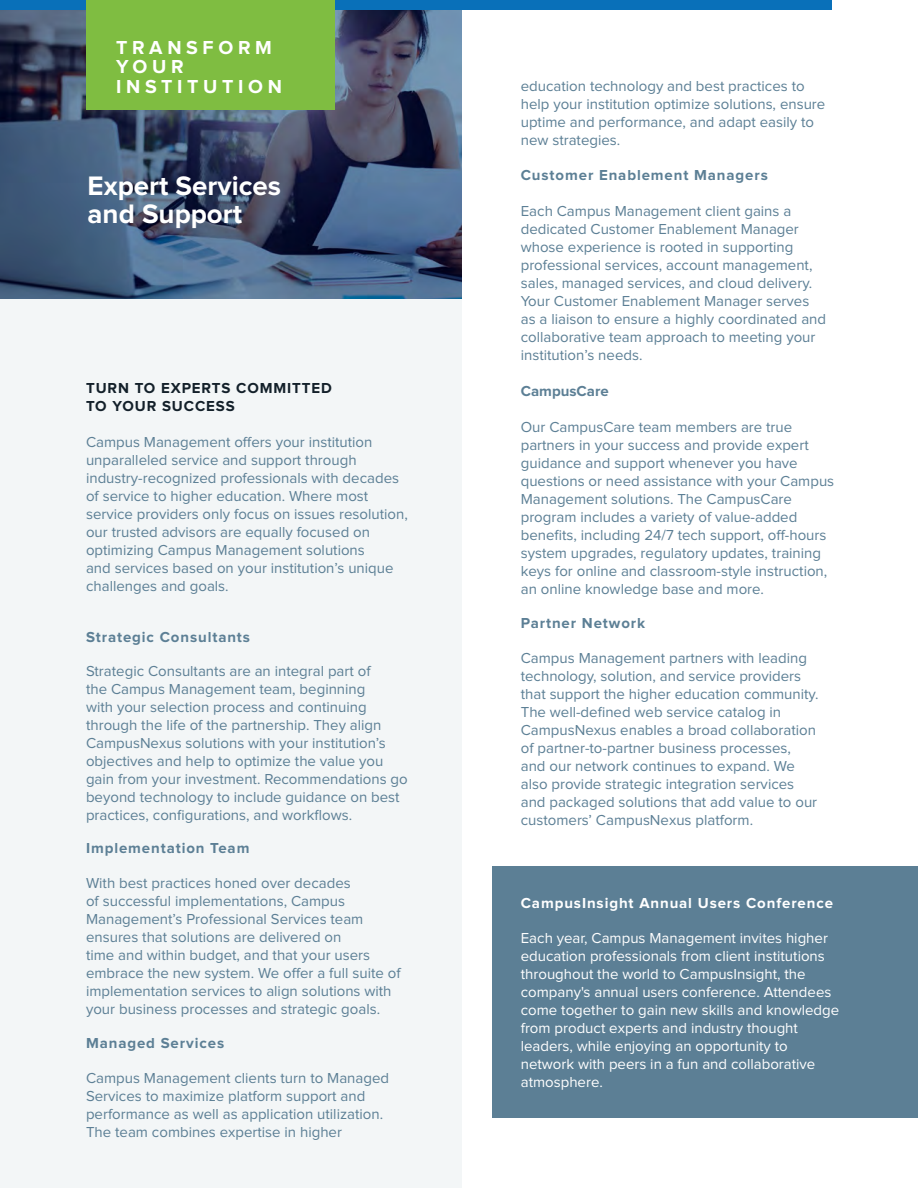
<style>
.page{position:relative;width:918px;height:1188px;background:#fff}
.page>*{position:absolute;margin:0;border:0;box-sizing:border-box;transform-origin:0 0}
.t1{font:700 27.75px/27.8px "Proxima Nova";color:#fff}
.t2{font:700 19.5px "Proxima Nova";letter-spacing:.24em;color:#fff}
.t3{font:15px/18px "Proxima Nova";color:#5c7f95}
.t4{font:15px/18px "Proxima Nova";color:#fff}
.t5{font:700 15px "Proxima Nova";letter-spacing:.06em;color:#5c7f95}
.t6{font:700 15px/18px "Proxima Nova";letter-spacing:.06em;color:#13202a}
.t7{font:700 15px "Proxima Nova";letter-spacing:.06em;color:#fff}
.t8{font:700 15px "Proxima Nova";color:#5c7f95}
</style>
<div class="page">
<div style="left:0;top:0;width:462px;height:1188px;background:#f3f6f7"></div>
<img style="left:0;top:10px;width:462px;height:288px">
<div style="left:0;top:0;width:832px;height:10px;background:#0970b9"></div>
<div style="left:86px;top:0;width:249px;height:110px;background:#7fbd41"></div>
<div style="left:492px;top:866px;width:426px;height:252px;background:#5c7f95"></div>
<p class="t2" style="left:116px;top:38px;width:157px">TRANSFORM</p>
<p class="t2" style="left:116px;top:58px;width:69px">YOUR</p>
<p class="t2" style="left:116px;top:77px;width:167px">INSTITUTION</p>
<p class="t1" style="left:88px;top:173px;width:195px">Expert Services and Support</p>
<p class="t6" style="left:86px;top:380px;width:247px">TURN TO EXPERTS COMMITTED<br>TO YOUR SUCCESS</p>
<p class="t3" style="left:86px;top:434px;width:288px">Campus Management offers your institution unparalleled service and support through</p>
<p class="t3" style="left:86px;top:470px;width:323px">industry-recognized professionals with decades of service to higher education. Where most service providers only focus on issues resolution, our trusted advisors are equally focused on optimizing Campus Management solutions<br>and services based on your institution’s unique challenges and goals.</p>
<p class="t5" style="left:86px;top:630px;width:166px">Strategic Consultants</p>
<p class="t3" style="left:86px;top:663px;width:323px">Strategic Consultants are an integral part of<br>the Campus Management team, beginning<br>with your selection process and continuing through the life of the partnership. They align CampusNexus solutions with your institution’s objectives and help to optimize the value you gain from your investment. Recommendations go beyond technology to include guidance on best practices, configurations, and workflows.</p>
<p class="t5" style="left:86px;top:842px;width:165px">Implementation Team</p>
<p class="t3" style="left:86px;top:875px;width:316px">With best practices honed over decades<br>of successful implementations, Campus Management’s Professional Services team ensures that solutions are delivered on<br>time and within budget, and that your users embrace the new system. We offer a full suite of implementation services to align solutions with your business processes and strategic goals.</p>
<p class="t5" style="left:86px;top:1037px;width:140px">Managed Services</p>
<p class="t3" style="left:86px;top:1070px;width:305px">Campus Management clients turn to Managed Services to maximize platform support and performance as well as application utilization.<br>The team combines expertise in higher</p>
<p class="t3" style="left:521px;top:78px;width:306px">education technology and best practices to help your institution optimize solutions, ensure uptime and performance, and adapt easily to new strategies.</p>
<p class="t5" style="left:521px;top:168px;width:249px">Customer Enablement Managers</p>
<p class="t3" style="left:521px;top:202px;width:307px">Each Campus Management client gains a dedicated Customer Enablement Manager whose experience is rooted in supporting professional services, account management, sales, managed services, and cloud delivery.<br>Your Customer Enablement Manager serves as a liaison to ensure a highly coordinated and collaborative team approach to meeting your institution’s needs.</p>
<p class="t8" style="left:521px;top:384px;width:89px">CampusCare</p>
<p class="t3" style="left:521px;top:418px;width:315px">Our CampusCare team members are true partners in your success and provide expert guidance and support whenever you have questions or need assistance with your Campus Management solutions. The CampusCare program includes a variety of value-added benefits, including 24/7 tech support, off-hours system upgrades, regulatory updates, training keys for online and classroom-style instruction, an online knowledge base and more.</p>
<p class="t5" style="left:521px;top:616px;width:126px">Partner Network</p>
<p class="t3" style="left:521px;top:649px;width:288px">Campus Management partners with leading technology, solution, and service providers</p>
<p class="t3" style="left:521px;top:685px;width:299px">that support the higher education community.<br>The well-defined web service catalog in</p>
<p class="t3" style="left:521px;top:721px;width:298px">CampusNexus enables a broad collaboration of partner-to-partner business processes, and our network continues to expand. We also provide strategic integration services and packaged solutions that add value to our customers’ CampusNexus platform.</p>
<p class="t7" style="left:521px;top:897px;width:314px">CampusInsight Annual Users Conference</p>
<p class="t4" style="left:521px;top:930px;width:320px">Each year, Campus Management invites higher education professionals from client institutions throughout the world to CampusInsight, the company's annual users conference. Attendees come together to gain new skills and knowledge from product experts and industry thought leaders, while enjoying an opportunity to network with peers in a fun and collaborative atmosphere.</p>
</div>
